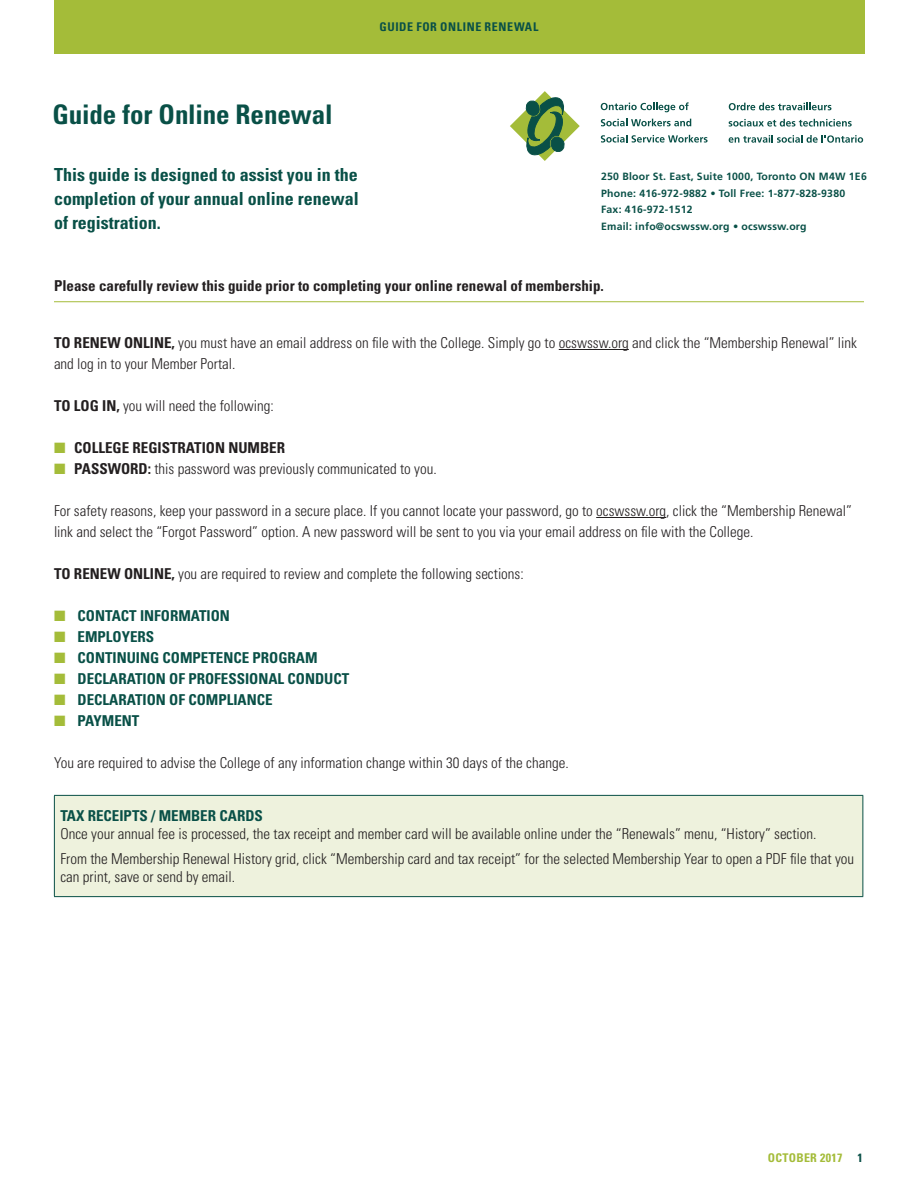
<style>
.page{position:relative;width:918px;height:1188px;background:#fff}
.page>*{position:absolute;margin:0;border:0;box-sizing:border-box;transform-origin:0 0}
.t1{font:700 condensed 27px "Univers";letter-spacing:-.005em;color:#095047}
.t2{font:700 condensed 18px/24px "Univers";color:#095047;text-align:justify}
.t3{font:300 condensed 15px/21px "Univers";color:#231f20}
.t4{font:700 condensed 15px "Univers";color:#095047}
.t5{font:700 condensed 15px "Univers";color:#231f20}
.t6{font:700 condensed 12px "Univers";letter-spacing:.05em;color:#095047}
.t7{font:700 condensed 12px "Univers";letter-spacing:.025em;color:#a4bc39}
.t8{font:700 10.5px/16.5px "Frutiger";letter-spacing:.02em;color:#095047}
.s1{font-weight:700}
.s2{color:#a4bc39}
</style>
<div class="page">
<div style="left:54px;top:0;width:810px;height:54px;background:#a4bc39"></div>
<hr style="left:54px;top:301px;width:810px;height:1px;background:#a4bc39">
<hr style="left:559px;top:349px;width:70px;height:1px;background:#231f20">
<hr style="left:596px;top:517px;width:70px;height:1px;background:#231f20">
<div style="left:54px;top:795px;width:809px;height:102px;background:#eef2dd"></div>
<hr style="left:54px;top:795px;width:809px;height:1px;background:#095047">
<hr style="left:54px;top:796px;width:1px;height:100px;background:#095047">
<hr style="left:862px;top:796px;width:1px;height:100px;background:#095047">
<hr style="left:54px;top:896px;width:809px;height:1px;background:#095047">
<svg style="left:510px;top:91px;width:70px;height:70px"></svg>
<svg style="left:601px;top:102px;width:88px;height:10px"></svg>
<svg style="left:601px;top:119px;width:90px;height:7px"></svg>
<svg style="left:601px;top:135px;width:107px;height:8px"></svg>
<svg style="left:729px;top:103px;width:102px;height:7px"></svg>
<svg style="left:729px;top:119px;width:123px;height:8px"></svg>
<svg style="left:729px;top:135px;width:134px;height:8px"></svg>
<p class="t6" style="left:380px;top:19px;width:160px">guide for online renewal</p>
<h1 class="t1" style="left:52px;top:98px;width:282px">Guide for Online Renewal</h1>
<p class="t2" style="left:54px;top:162px;width:306px">This guide is designed to assist you in the completion of your annual online renewal of registration.</p>
<p class="t8" style="left:601px;top:168px;width:267px">250 Bloor St. East, Suite 1000, Toronto ON M4W 1E6<br>Phone: 416-972-9882 • Toll Free: 1-877-828-9380<br>Fax: 416-972-1512<br>Email: info@ocswssw.org • ocswssw.org</p>
<p class="t5" style="left:54px;top:276px;width:551px">Please carefully review this guide prior to completing your online renewal of membership.</p>
<p class="t3" style="left:54px;top:332px;width:805px"><span class="s1">TO RENEW ONLINE,</span> you must have an email address on file with the College. Simply go to ocswssw.org and click the “Membership Renewal” link and log in to your Member Portal.</p>
<p class="t3" style="left:54px;top:395px;width:221px"><span class="s1">TO LOG IN,</span> you will need the following:</p>
<p class="t5" style="left:54px;top:438px;width:233px"><span class="s2">■</span> COLLEGE REGISTRATION NUMBER</p>
<p class="t3" style="left:54px;top:458px;width:384px"><span class="s2">■</span> <span class="s1">PASSWORD:</span> this password was previously communicated to you.</p>
<p class="t3" style="left:54px;top:500px;width:800px">For safety reasons, keep your password in a secure place. If you cannot locate your password, go to ocswssw.org, click the “Membership Renewal” link and select the “Forgot Password” option. A new password will be sent to you via your email address on file with the College.</p>
<p class="t3" style="left:54px;top:563px;width:471px"><span class="s1">TO RENEW ONLINE,</span> you are required to review and complete the following sections:</p>
<p class="t4" style="left:54px;top:606px;width:42px"><span class="s2">■</span> Contact</p>
<p class="t4" style="left:140px;top:606px;width:31px">Information</p>
<p class="t4" style="left:54px;top:627px;width:41px"><span class="s2">■</span> Emplo</p>
<p class="t4" style="left:122px;top:627px;width:17px">yers</p>
<p class="t4" style="left:54px;top:648px;width:41px"><span class="s2">■</span> Continuing</p>
<p class="t4" style="left:163px;top:648px;width:18px">Competence</p>
<p class="t4" style="left:253px;top:648px;width:19px">Program</p>
<p class="t4" style="left:54px;top:669px;width:42px"><span class="s2">■</span> Declaration</p>
<p class="t4" style="left:169px;top:669px;width:61px">of Professional</p>
<p class="t4" style="left:288px;top:669px;width:19px">Conduct</p>
<p class="t4" style="left:54px;top:690px;width:42px"><span class="s2">■</span> Declaration</p>
<p class="t4" style="left:169px;top:690px;width:37px">of Compliance</p>
<p class="t4" style="left:54px;top:711px;width:58px"><span class="s2">■</span> Payment</p>
<p class="t3" style="left:54px;top:752px;width:516px">You are required to advise the College of any information change within 30 days of the change.</p>
<p class="t4" style="left:60px;top:806px;width:204px">TAX RECEIPTS / MEMBER CARDS</p>
<p class="t3" style="left:60px;top:821px;width:795px;line-height:24.8px">Once your annual fee is processed, the tax receipt and member card will be available online under the “Renewals” menu, “History” section.<br>From the Membership Renewal History grid, click “Membership card and tax receipt” for the selected Membership Year to open a PDF file that you</p>
<p class="t3" style="left:60px;top:866px;width:176px">can print, save or send by email.</p>
<p class="t7" style="left:768px;top:1150px;width:76px">OCTOBER 2017</p>
<p class="t6" style="left:858px;top:1150px;width:7px">1</p>
</div>
